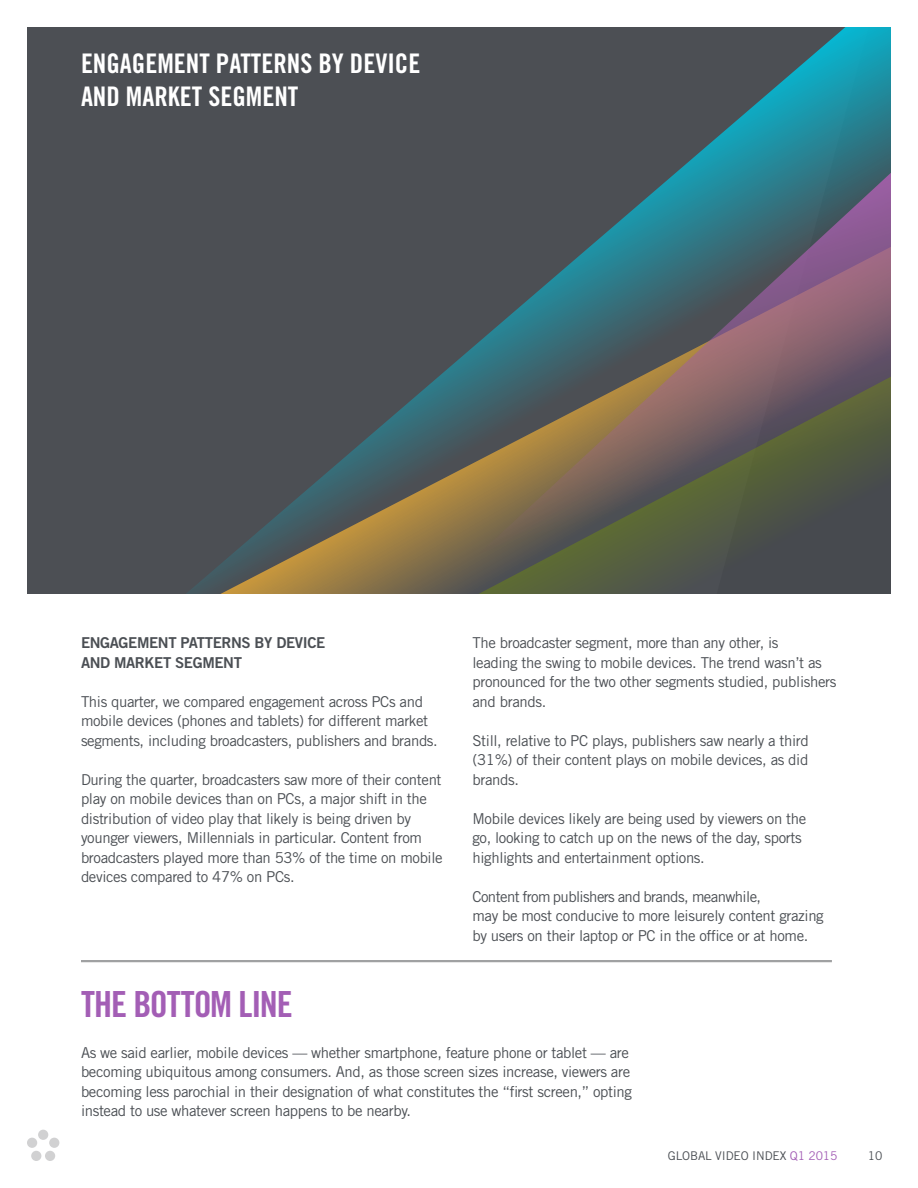
<style>
.page{position:relative;width:918px;height:1188px;background:#fff}
.page>*{position:absolute;margin:0;border:0;box-sizing:border-box;transform-origin:0 0}
.t1{font:36px "Trade Gothic Bold Cond Twenty";letter-spacing:-.025em;color:#a35eb5}
.t2{font:27px/32.4px "Trade Gothic Bold Cond Twenty";color:#fff}
.t3{font:15px/19.5px "Trade Gothic";letter-spacing:-.025em;color:#4b4f54}
.t4{font:15px/19.5px "Trade Gothic Bold Two";letter-spacing:-.025em;color:#4b4f54}
.t5{font:12px "Trade Gothic";letter-spacing:-.01em;color:#4b4f54}
.s1{color:#a35eb5}
</style>
<div class="page">
<div style="left:38px;top:1130px;width:10px;height:10px;background:#d1d1d2;border-radius:50%"></div>
<div style="left:27px;top:1138px;width:10px;height:10px;background:#d1d1d2;border-radius:50%"></div>
<div style="left:31px;top:1151px;width:10px;height:10px;background:#d1d1d2;border-radius:50%"></div>
<div style="left:45px;top:1151px;width:10px;height:10px;background:#d1d1d2;border-radius:50%"></div>
<div style="left:49px;top:1138px;width:10px;height:10px;background:#d1d1d2;border-radius:50%"></div>
<div style="left:27px;top:27px;width:864px;height:567px;background:#4c4f54"></div>
<svg style="left:187px;top:27px;width:704px;height:567px"></svg>
<svg style="left:220px;top:247px;width:215px;height:347px"></svg>
<svg style="left:435px;top:173px;width:456px;height:421px"></svg>
<svg style="left:478px;top:377px;width:413px;height:217px"></svg>
<hr style="left:81px;top:960px;width:751px;height:2px;background:#a0a1a2">
<h2 class="t2" style="left:81px;top:47px;width:341px">ENGAGEMENT PATTERNS BY DEVICE<br>AND MARKET SEGMENT</h2>
<p class="t4" style="left:81px;top:633px;width:246px">ENGAGEMENT PATTERNS BY DEVICE<br>AND MARKET SEGMENT</p>
<p class="t3" style="left:81px;top:691px;width:358px">This quarter, we compared engagement across PCs and mobile devices (phones and tablets) for different market segments, including broadcasters, publishers and brands.</p>
<p class="t3" style="left:81px;top:769px;width:363px">During the quarter, broadcasters saw more of their content play on mobile devices than on PCs, a major shift in the distribution of video play that likely is being driven by younger viewers, Millennials in particular. Content from broadcasters played more than 53% of the time on mobile devices compared to 47% on PCs.</p>
<p class="t3" style="left:472px;top:633px;width:365px">The broadcaster segment, more than any other, is<br>leading the swing to mobile devices. The trend wasn’t as pronounced for the two other segments studied, publishers and brands.</p>
<p class="t3" style="left:472px;top:730px;width:338px;text-align:justify">Still, relative to PC plays, publishers saw nearly a third (31%) of their content plays on mobile devices, as did brands.</p>
<p class="t3" style="left:472px;top:808px;width:335px">Mobile devices likely are being used by viewers on the go, looking to catch up on the news of the day, sports highlights and entertainment options.</p>
<p class="t3" style="left:472px;top:886px;width:353px">Content from publishers and brands, meanwhile,<br>may be most conducive to more leisurely content grazing by users on their laptop or PC in the office or at home.</p>
<h1 class="t1" style="left:81px;top:983px;width:213px">THE BOTTOM LINE</h1>
<p class="t3" style="left:81px;top:1042px;width:553px">As we said earlier, mobile devices — whether smartphone, feature phone or tablet — are becoming ubiquitous among consumers. And, as those screen sizes increase, viewers are becoming less parochial in their designation of what constitutes the “first screen,” opting instead to use whatever screen happens to be nearby.</p>
<p class="t5" style="left:668px;top:1148px;width:171px">GLOBAL VIDEO INDEX <span class="s1">Q1 2015</span></p>
<p class="t5" style="left:868px;top:1148px;width:16px">10</p>
</div>
